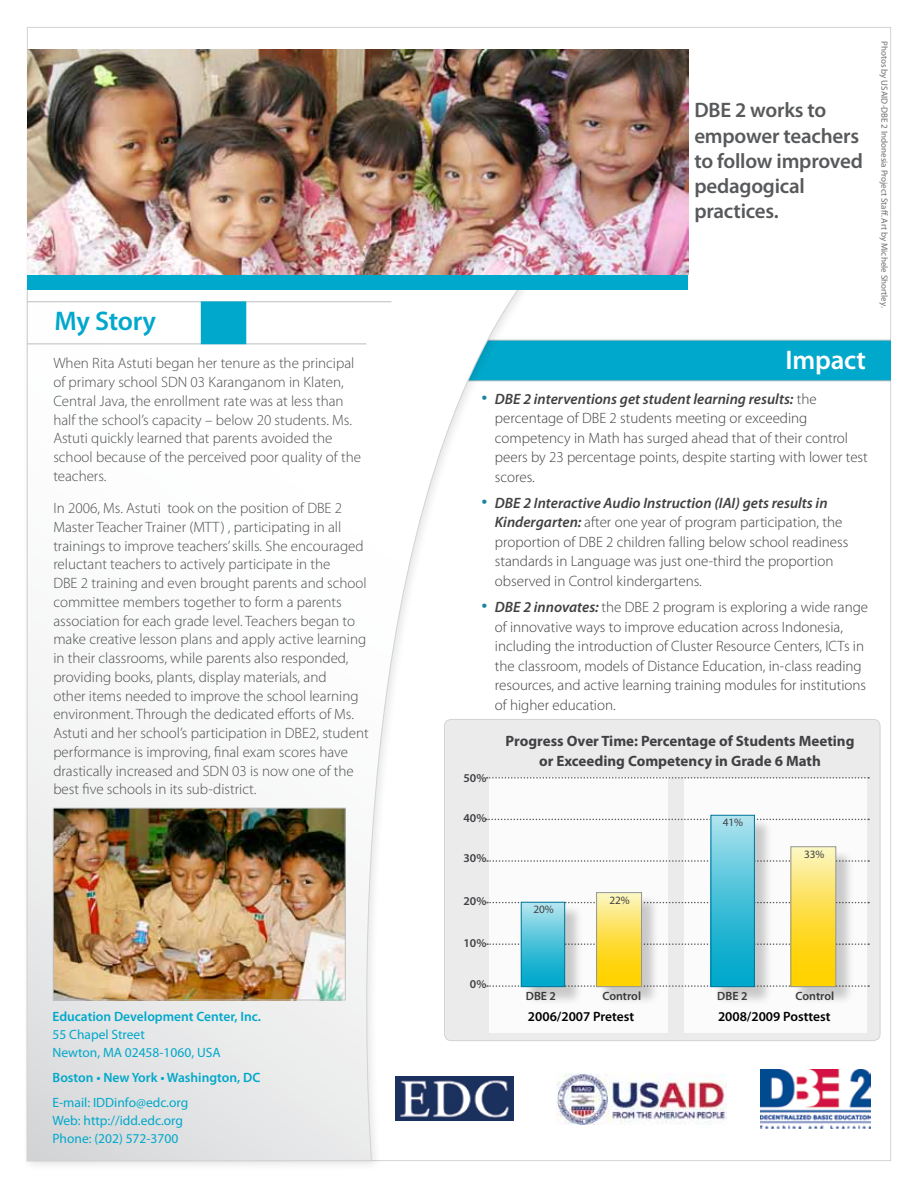
<style>
.page{position:relative;width:918px;height:1188px;background:#fff}
.page>*{position:absolute;margin:0;border:0;box-sizing:border-box;transform-origin:0 0}
.t1{font:600 27px "Myriad Pro";letter-spacing:-.01em;color:#00a8cb}
.t2{font:600 27px "Myriad Pro";letter-spacing:-.01em;color:#fff}
.t3{font:600 21px/25.2px "Myriad Pro";letter-spacing:-.01em;color:#58595b}
.t4{font:300 15px/18.8px "Myriad Pro";color:#4d4d4f}
.t5{font:300 15px/19.5px "Myriad Pro";color:#414042}
.t6{font:700 15px/19.5px "Myriad Pro";color:#414042;text-align:center}
.t7{font:13.5px/18px "Myriad Pro";color:#00a8cb}
.t8{font:600 13.5px "Myriad Pro";color:#00a8cb}
.t9{font:600 13.5px "Myriad Pro";color:#000}
.t10{font:600 12px "Myriad Pro";color:#414042}
.t11{font:11.25px "Myriad Pro";letter-spacing:-.01em;color:#414042}
.t12{font:9px "Myriad Pro";color:#6d6e71}
.s1{font-size:24px;color:#1a84a2}
.s2{font-weight:600;font-style:italic}
</style>
<div class="page">
<div style="left:396px;top:340px;width:495px;height:40px;background:#00a8cb"></div>
<hr style="left:396px;top:340px;width:495px;height:1px;background:#bcbec0">
<hr style="left:397px;top:380px;width:494px;height:1px;background:#bcbec0">
<div style="left:21px;top:277px;width:524px;height:896px;background:#000;opacity:.1"></div>
<svg style="left:26px;top:282px;width:601px;height:880px"></svg>
<hr style="left:27px;top:344px;width:339px;height:1px;background:#bcbec0">
<hr style="left:27px;top:301px;width:365px;height:1px;background:#bcbec0">
<div style="left:201px;top:301px;width:45px;height:43px;background:#00a8cb"></div>
<div style="left:28px;top:274px;width:660px;height:16px;background:#00a8cb"></div>
<img style="left:27px;top:49px;width:661px;height:225px">
<img style="left:55px;top:810px;width:289px;height:188px">
<div style="left:53px;top:808px;width:293px;height:192px;border:1px solid #bcbec0"></div>
<img style="left:396px;top:1077px;width:118px;height:43px">
<img style="left:556px;top:1073px;width:170px;height:51px">
<img style="left:760px;top:1069px;width:111px;height:59px">
<div style="left:444px;top:719px;width:436px;height:322px;background:#ebebec;border-radius:7px"></div>
<div style="left:444px;top:719px;width:436px;height:322px;border:1px solid #d1d3d4;border-radius:7px"></div>
<div style="left:684px;top:778px;width:182px;height:255px;background:#fff"></div>
<div style="left:490px;top:777px;width:178px;height:256px;background:#fff"></div>
<svg style="left:487px;top:860px;width:382px;height:2px"></svg>
<svg style="left:487px;top:943px;width:382px;height:2px"></svg>
<svg style="left:487px;top:777px;width:382px;height:2px"></svg>
<svg style="left:486px;top:819px;width:383px;height:1px"></svg>
<svg style="left:487px;top:902px;width:382px;height:1px"></svg>
<svg style="left:487px;top:985px;width:382px;height:2px"></svg>
<div style="left:599px;top:895px;width:61px;height:110px;background:#000;opacity:.2"></div>
<svg style="left:598px;top:894px;width:42px;height:91px;background:#fddf4a"></svg>
<div style="left:596px;top:892px;width:46px;height:95px;border:1px solid #939598"></div>
<div style="left:793px;top:849px;width:62px;height:156px;background:#000;opacity:.2"></div>
<svg style="left:793px;top:849px;width:41px;height:136px;background:#fddf49"></svg>
<div style="left:791px;top:847px;width:45px;height:140px;border:1px solid #939598"></div>
<div style="left:713px;top:817px;width:60px;height:188px;background:#000;opacity:.2"></div>
<div style="left:711px;top:815px;width:43px;height:172px;background:linear-gradient(to bottom,#a7e1ed,#00a2c7)"></div>
<div style="left:711px;top:815px;width:44px;height:172px;border:1px solid #007698"></div>
<div style="left:523px;top:904px;width:61px;height:101px;background:#000;opacity:.2"></div>
<div style="left:521px;top:902px;width:44px;height:85px;background:linear-gradient(to bottom,#afe4ef,#00a2c7)"></div>
<div style="left:521px;top:902px;width:44px;height:85px;border:1px solid #007698"></div>
<h1 class="t1" style="left:54px;top:304px;width:103px">My Story</h1>
<p class="t4" style="left:53px;top:354px;width:309px">When Rita Astuti began her tenure as the principal of primary school SDN 03 Karanganom in Klaten, Central Java, the enrollment rate was at less than half the school’s capacity – below 20 students. Ms.<br>Astuti quickly learned that parents avoided the school because of the perceived poor quality of the teachers.</p>
<p class="t4" style="left:53px;top:499px;width:317px">In 2006, Ms. Astuti took on the position of DBE 2<br>Master Teacher Trainer (MTT) , participating in all trainings to improve teachers’skills. She encouraged reluctant teachers to actively participate in the<br>DBE 2 training and even brought parents and school committee members together to form a parents association for each grade level. Teachers began to make creative lesson plans and apply active learning in their classrooms, while parents also responded, providing books, plants, display materials, and<br>other items needed to improve the school learning environment. Through the dedicated efforts of Ms.<br>Astuti and her school’s participation in DBE2, student performance is improving, final exam scores have drastically increased and SDN 03 is now one of the best five schools in its sub-district.</p>
<p class="t8" style="left:52px;top:1008px;width:210px">Education Development Center, Inc.</p>
<p class="t7" style="left:52px;top:1025px;width:170px">55 Chapel Street<br>Newton, MA 02458-1060, USA</p>
<p class="t8" style="left:52px;top:1069px;width:209px">Boston • New York • Washington, DC</p>
<p class="t7" style="left:52px;top:1093px;width:137px">E-mail: IDDinfo@edc.org<br>Web: http://idd.edc.org<br>Phone: (202) 572-3700</p>
<h2 class="t3" style="left:694px;top:97px;width:170px">DBE 2 works to empower teachers to follow improved pedagogical practices.</h2>
<p class="t12" style="left:890px;top:41px;width:268px;rotate:90deg">Photos by USAID-DBE 2 Indonesia Project Staff. Art by Michele Shortley.</p>
<h1 class="t2" style="left:786px;top:343px;width:82px">Impact</h1>
<p class="t5" style="left:495px;top:389px;width:374px;text-indent:-14px"><span class="s1">•</span> <span class="s2">DBE 2 interventions get student learning results:</span> the percentage of DBE 2 students meeting or exceeding competency in Math has surged ahead that of their control peers by 23 percentage points, despite starting with lower test scores.</p>
<p class="t5" style="left:495px;top:493px;width:355px;text-indent:-14px"><span class="s1">•</span> <span class="s2">DBE 2 Interactive Audio Instruction (IAI) gets results in Kindergarten:</span> after one year of program participation, the proportion of DBE 2 children falling below school readiness standards in Language was just one-third the proportion observed in Control kindergartens.</p>
<p class="t5" style="left:495px;top:597px;width:375px;text-indent:-14px"><span class="s1">•</span> <span class="s2">DBE 2 innovates:</span> the DBE 2 program is exploring a wide range of innovative ways to improve education across Indonesia, including the introduction of Cluster Resource Centers, ICTs in the classroom, models of Distance Education, in-class reading resources, and active learning training modules for institutions of higher education.</p>
<p class="t10" style="left:463px;top:771px;width:24px">50%</p>
<p class="t10" style="left:463px;top:811px;width:24px">40%</p>
<p class="t10" style="left:463px;top:851px;width:24px">30%</p>
<p class="t10" style="left:463px;top:894px;width:24px">20%</p>
<p class="t10" style="left:463px;top:936px;width:24px">10%</p>
<p class="t10" style="left:470px;top:977px;width:18px">0%</p>
<p class="t6" style="left:506px;top:731px;width:350px">Progress Over Time: Percentage of Students Meeting or Exceeding Competency in Grade 6 Math</p>
<p class="t11" style="left:534px;top:902px;width:22px">20%</p>
<p class="t11" style="left:609px;top:893px;width:22px">22%</p>
<p class="t10" style="left:526px;top:988px;width:32px">DBE 2</p>
<p class="t10" style="left:602px;top:988px;width:40px">Control</p>
<p class="t11" style="left:723px;top:815px;width:22px">41%</p>
<p class="t11" style="left:804px;top:847px;width:22px">33%</p>
<p class="t10" style="left:717px;top:988px;width:32px">DBE 2</p>
<p class="t10" style="left:796px;top:988px;width:40px">Control</p>
<p class="t9" style="left:528px;top:1007px;width:108px">2006/2007 Pretest</p>
<p class="t9" style="left:718px;top:1007px;width:114px">2008/2009 Posttest</p>
</div>
